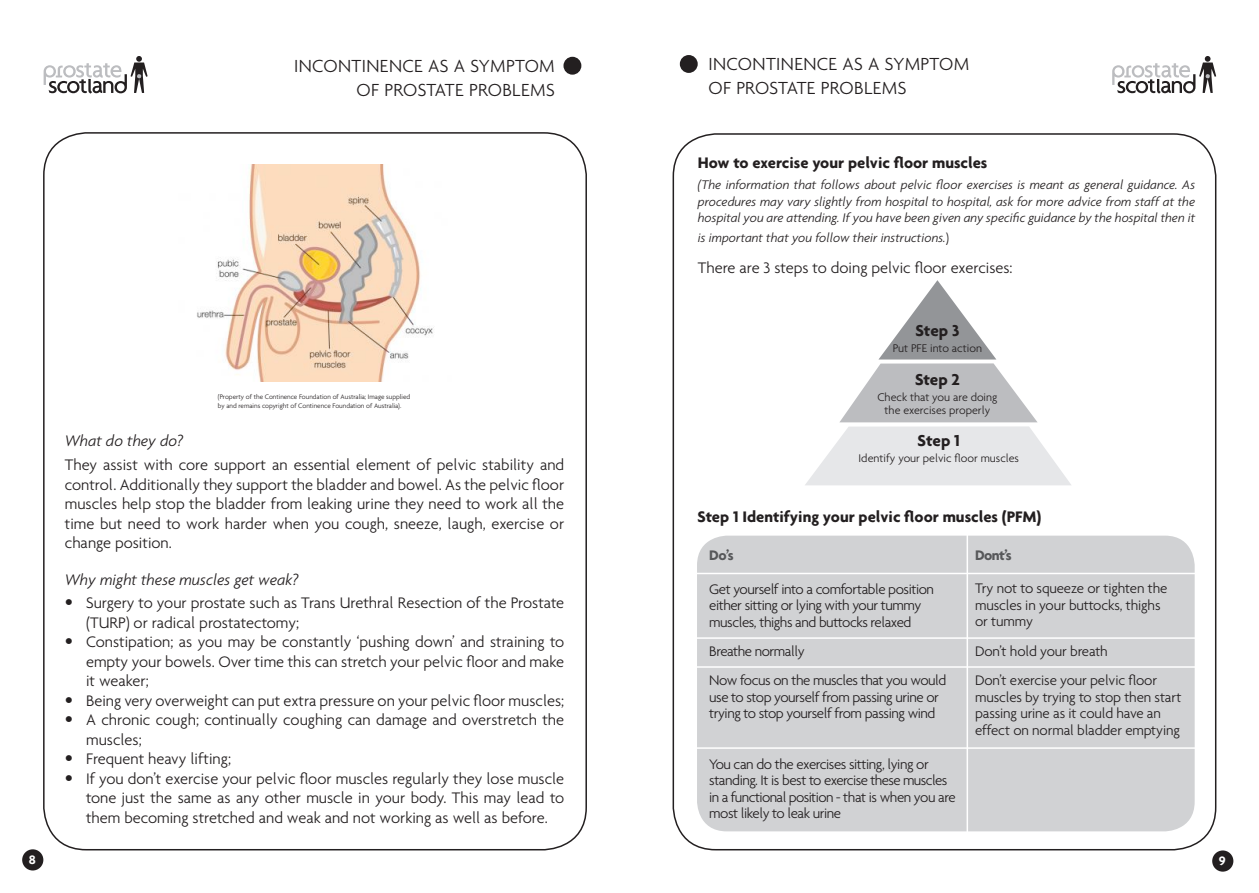
<style>
.page{position:relative;width:1259px;height:893px;background:#fff}
.page>*{position:absolute;margin:0;border:0;box-sizing:border-box;transform-origin:0 0}
.t1{font:300 18.9px/24px "Agenda";letter-spacing:.02em;color:#231f20;text-align:right}
.t2{font:700 17.1px "Agenda";color:#231f20}
.t3{font:300 16.5px/19.5px "Agenda";color:#231f20;text-align:justify}
.t4{font:700 16.5px "Agenda";color:#231f20}
.t5{font:italic 300 16.5px "Agenda";color:#231f20}
.List_Paragraph{font:300 15px/16.5px "Agenda";letter-spacing:-.03em;color:#231f20}
.List_Paragraph-2{font:300 15px/16.5px "Agenda";letter-spacing:-.01em;color:#231f20}
.Note_Level_2{font:700 15px "Agenda";letter-spacing:-.04em;color:#57585a}
.t6{font:italic 300 13.5px/16.5px "Agenda";color:#231f20;text-align:justify}
.t7{font:700 13.2px "Agenda";color:#fff}
.t8{font:300 12px/13px "Agenda";color:#231f20;text-align:center}
.t9{font:300 7.05px/9.4px "Agenda";color:#231f20}
.s1{font-style:normal}
.s2{font-family:"Helvetica"}
</style>
<div class="page">
<div style="left:22px;top:849px;width:21px;height:21px;background:#231f20;border-radius:50%"></div>
<div style="left:1212px;top:850px;width:21px;height:22px;background:#231f20;border-radius:50%"></div>
<div style="left:563px;top:57px;width:18px;height:18px;background:#231f20;border-radius:50%"></div>
<div style="left:680px;top:55px;width:17px;height:18px;background:#231f20;border-radius:50%"></div>
<svg style="left:44px;top:56px;width:104px;height:38px"></svg>
<svg style="left:1112px;top:56px;width:104px;height:38px"></svg>
<img style="left:197px;top:165px;width:237px;height:216px">
<svg style="left:805px;top:280px;width:266px;height:205px"></svg>
<div style="left:697px;top:536px;width:497px;height:295px;background:#d1d2d4;border-radius:30px"></div>
<hr style="left:696px;top:573px;width:502px;height:1px;background:#fff">
<hr style="left:696px;top:637px;width:501px;height:2px;background:#fff">
<hr style="left:696px;top:666px;width:503px;height:2px;background:#fff">
<hr style="left:696px;top:747px;width:504px;height:2px;background:#fff">
<hr style="left:966px;top:535px;width:2px;height:301px;background:#fff">
<p class="t1" style="left:294px;top:53px;width:262px">INCONTINENCE AS A SYMPTOM<br>OF PROSTATE PROBLEMS</p>
<p class="t1" style="left:708px;top:52px;width:262px;text-align:left">INCONTINENCE AS A SYMPTOM<br>OF PROSTATE PROBLEMS</p>
<p class="t4" style="left:698px;top:153px;width:291px">How to exercise your pelvic floor muscles</p>
<p class="t6" style="left:698px;top:176px;width:499px">(The information that follows about pelvic floor exercises is meant as general guidance. As procedures may vary slightly from hospital to hospital, ask for more advice from staff at the hospital you are attending. If you have been given any specific guidance by the hospital then it</p>
<p class="t6" style="left:698px;top:229px;width:253px">is important that you follow their instructions.<span class="s1">)</span></p>
<p class="t9" style="left:218px;top:392px;width:194px">(Property of the Continence Foundation of Australia; Image supplied by and remains copyright of Continence Foundation of Australia).</p>
<p class="t5" style="left:65px;top:431px;width:120px">What do they do?</p>
<p class="t3" style="left:65px;top:455px;width:501px">They assist with core support an essential element of pelvic stability and control. Additionally they support the bladder and bowel. As the pelvic floor muscles help stop the bladder from leaking urine they need to work all the time but need to work harder when you cough, sneeze, laugh, exercise or change position.</p>
<p class="t5" style="left:65px;top:570px;width:235px">Why might these muscles get weak?</p>
<p class="t3" style="left:86px;top:593px;width:480px;text-indent:-21px"><span class="s2">•</span> Surgery to your prostate such as Trans Urethral Resection of the Prostate (TURP) or radical prostatectomy;</p>
<p class="t3" style="left:86px;top:632px;width:480px;text-indent:-21px"><span class="s2">•</span> Constipation; as you may be constantly ‘pushing down’ and straining to empty your bowels. Over time this can stretch your pelvic floor and make it weaker;</p>
<p class="t3" style="left:65px;top:691px;width:501px"><span class="s2">•</span> Being very overweight can put extra pressure on your pelvic floor muscles;</p>
<p class="t3" style="left:86px;top:710px;width:480px;text-indent:-21px"><span class="s2">•</span> A chronic cough; continually coughing can damage and overstretch the muscles;</p>
<p class="t3" style="left:65px;top:749px;width:168px"><span class="s2">•</span> Frequent heavy lifting;</p>
<p class="t3" style="left:86px;top:769px;width:480px;text-indent:-21px"><span class="s2">•</span> If you don’t exercise your pelvic floor muscles regularly they lose muscle tone just the same as any other muscle in your body. This may lead to them becoming stretched and weak and not working as well as before.</p>
<p class="t3" style="left:698px;top:258px;width:316px">There are 3 steps to doing pelvic floor exercises:</p>
<p class="t2" style="left:915px;top:320px;width:45px">Step 3</p>
<p class="t8" style="left:893px;top:342px;width:91px">Put PFE into action</p>
<p class="t2" style="left:915px;top:369px;width:46px">Step 2</p>
<p class="t8" style="left:877px;top:390px;width:121px">Check that you are doing the exercises properly</p>
<p class="t2" style="left:917px;top:430px;width:44px">Step 1</p>
<p class="t8" style="left:858px;top:451px;width:162px">Identify your pelvic floor muscles</p>
<p class="t4" style="left:697px;top:507px;width:345px">Step 1 Identifying your pelvic floor muscles (PFM)</p>
<p class="Note_Level_2" style="left:709px;top:546px;width:26px">Do’s</p>
<p class="List_Paragraph" style="left:709px;top:580px;width:226px">Get yourself into a comfortable position either sitting or lying with your tummy muscles, thighs and buttocks relaxed</p>
<p class="List_Paragraph" style="left:709px;top:643px;width:97px">Breathe normally</p>
<p class="List_Paragraph" style="left:709px;top:672px;width:239px">Now focus on the muscles that you would use to stop yourself from passing urine or trying to stop yourself from passing wind</p>
<p class="List_Paragraph" style="left:709px;top:756px;width:248px">You can do the exercises sitting, lying or standing. It is best to exercise these muscles in a functional position - that is when you are most likely to leak urine</p>
<p class="Note_Level_2" style="left:975px;top:546px;width:38px">Dont’s</p>
<p class="List_Paragraph-2" style="left:975px;top:580px;width:194px">Try not to squeeze or tighten the muscles in your buttocks, thighs or tummy</p>
<p class="List_Paragraph-2" style="left:975px;top:643px;width:134px">Don’t hold your breath</p>
<p class="List_Paragraph-2" style="left:975px;top:672px;width:208px">Don’t exercise your pelvic floor muscles by trying to stop then start passing urine as it could have an effect on normal bladder emptying</p>
<p class="t7" style="left:29px;top:852px;width:9px">8</p>
<p class="t7" style="left:1218px;top:853px;width:8px">9</p>
</div>
